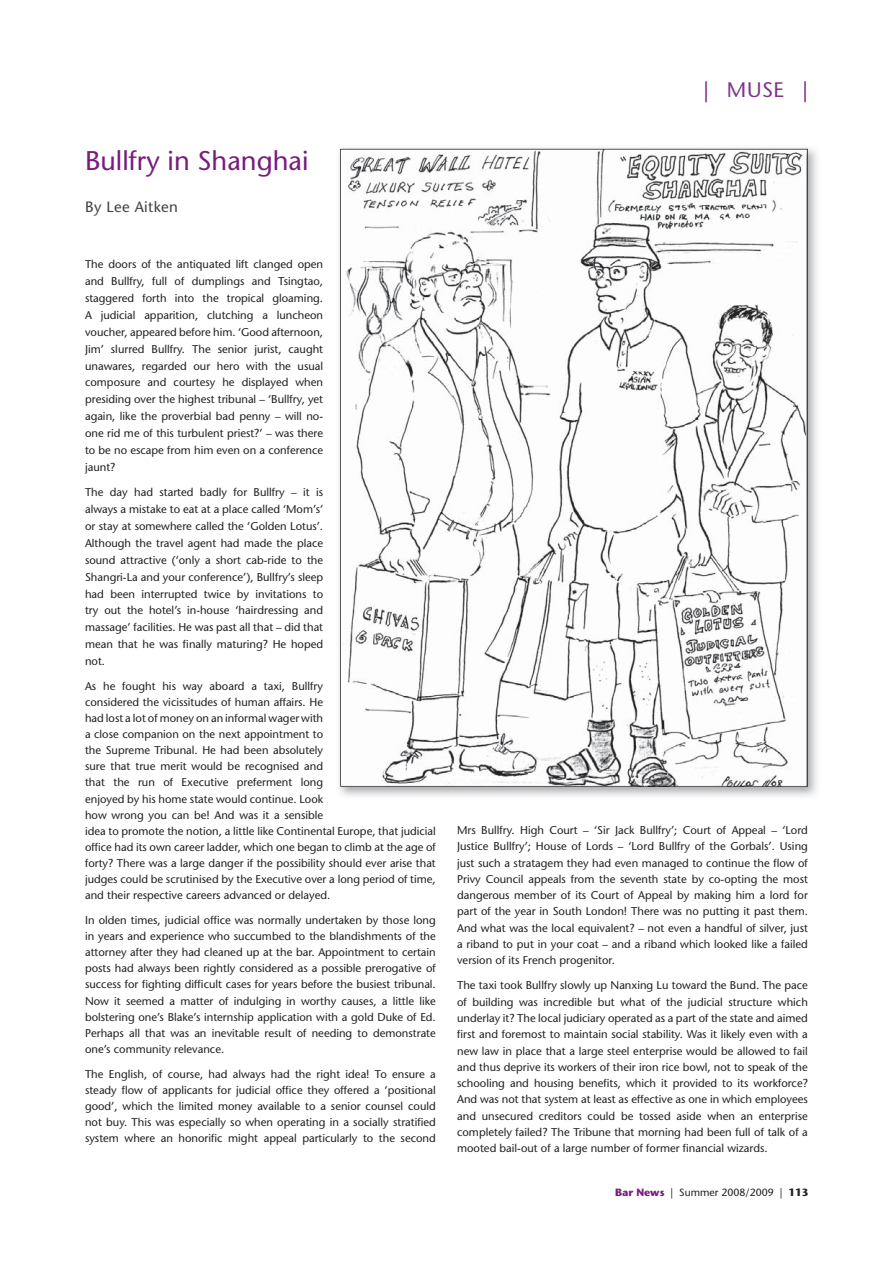
<style>
.page{position:relative;width:893px;height:1263px;background:#fff}
.page>*{position:absolute;margin:0;border:0;box-sizing:border-box;transform-origin:0 0}
.t1{font:27px "Stone Sans";color:#781d7e}
.t2{font:21px "Stone Sans";color:#813587}
.t3{font:15px "Stone Sans";letter-spacing:.025em;color:#404041}
.t4{font:11.25px/16px "Stone Sans";color:#231f20;text-align:justify}
.t5{font:10.5px "Stone Sans";color:#231f20}
.s1{color:#781d7e}
.s2{font-weight:700;color:#781d7e}
.s3{font-weight:700}
</style>
<div class="page">
<img style="left:338px;top:147px;width:479px;height:650px">
<svg style="left:340px;top:149px;width:468px;height:638px"></svg>
<h1 class="t1" style="left:85px;top:150px;width:225px">Bullfry in Shanghai</h1>
<h3 class="t3" style="left:85px;top:201px;width:95px">By Lee Aitken</h3>
<p class="t4" style="left:85px;top:257px;width:240px;line-height:16.8px">The doors of the antiquated lift clanged open and Bullfry, full of dumplings and Tsingtao, staggered forth into the tropical gloaming.<br>A judicial apparition, clutching a luncheon voucher, appeared before him. ‘Good afternoon, Jim’ slurred Bullfry. The senior jurist, caught unawares, regarded our hero with the usual composure and courtesy he displayed when presiding over the highest tribunal – ‘Bullfry, yet again, like the proverbial bad penny – will no&shy;one rid me of this turbulent priest?’ – was there to be no escape from him even on a conference jaunt?</p>
<p class="t4" style="left:85px;top:485px;width:240px;line-height:16.8px">The day had started badly for Bullfry – it is always a mistake to eat at a place called ‘Mom’s’ or stay at somewhere called the ‘Golden Lotus’.<br>Although the travel agent had made the place sound attractive (‘only a short cab-ride to the Shangri-La and your conference’), Bullfry’s sleep had been interrupted twice by invitations to try out the hotel’s in-house ‘hairdressing and massage’ facilities. He was past all that – did that mean that he was finally maturing? He hoped not.</p>
<p class="t4" style="left:85px;top:679px;width:352px;text-align:left">As he fought his way aboard a taxi, Bullfry<br>considered the vicissitudes of human affairs. He<br>had lost a lot of money on an informal wager with<br>a close companion on the next appointment to<br>the Supreme Tribunal. He had been absolutely<br>sure that true merit would be recognised and<br>that the run of Executive preferment long<br>enjoyed by his home state would continue. Look<br>how wrong you can be! And was it a sensible<br>idea to promote the notion, a little like Continental Europe, that judicial office had its own career ladder, which one began to climb at the age of forty? There was a large danger if the possibility should ever arise that judges could be scrutinised by the Executive over a long period of time, and their respective careers advanced or delayed.</p>
<p class="t4" style="left:85px;top:913px;width:352px">In olden times, judicial office was normally undertaken by those long in years and experience who succumbed to the blandishments of the attorney after they had cleaned up at the bar. Appointment to certain posts had always been rightly considered as a possible prerogative of success for fighting difficult cases for years before the busiest tribunal.<br>Now it seemed a matter of indulging in worthy causes, a little like bolstering one’s Blake’s internship application with a gold Duke of Ed.<br>Perhaps all that was an inevitable result of needing to demonstrate one’s community relevance.</p>
<p class="t4" style="left:85px;top:1067px;width:352px">The English, of course, had always had the right idea! To ensure a steady flow of applicants for judicial office they offered a ‘positional good’, which the limited money available to a senior counsel could not buy. This was especially so when operating in a socially stratified system where an honorific might appeal particularly to the second</p>
<h2 class="t2" style="left:703px;top:82px;width:106px"><span class="s1">|</span> MUSE <span class="s1">|</span></h2>
<p class="t4" style="left:457px;top:823px;width:352px">Mrs Bullfry. High Court – ‘Sir Jack Bullfry’; Court of Appeal – ‘Lord Justice Bullfry’; House of Lords – ‘Lord Bullfry of the Gorbals’. Using just such a stratagem they had even managed to continue the flow of Privy Council appeals from the seventh state by co-opting the most dangerous member of its Court of Appeal by making him a lord for part of the year in South London! There was no putting it past them.<br>And what was the local equivalent? – not even a handful of silver, just a riband to put in your coat – and a riband which looked like a failed version of its French progenitor.</p>
<p class="t4" style="left:457px;top:978px;width:352px">The taxi took Bullfry slowly up Nanxing Lu toward the Bund. The pace of building was incredible but what of the judicial structure which underlay it? The local judiciary operated as a part of the state and aimed first and foremost to maintain social stability. Was it likely even with a new law in place that a large steel enterprise would be allowed to fail and thus deprive its workers of their iron rice bowl, not to speak of the schooling and housing benefits, which it provided to its workforce?<br>And was not that system at least as effective as one in which employees and unsecured creditors could be tossed aside when an enterprise completely failed? The Tribune that morning had been full of talk of a mooted bail-out of a large number of former financial wizards.</p>
<p class="t5" style="left:615px;top:1189px;width:195px"><span class="s2">Bar News</span> | Summer 2008/2009 | <span class="s3">113</span></p>
</div>
